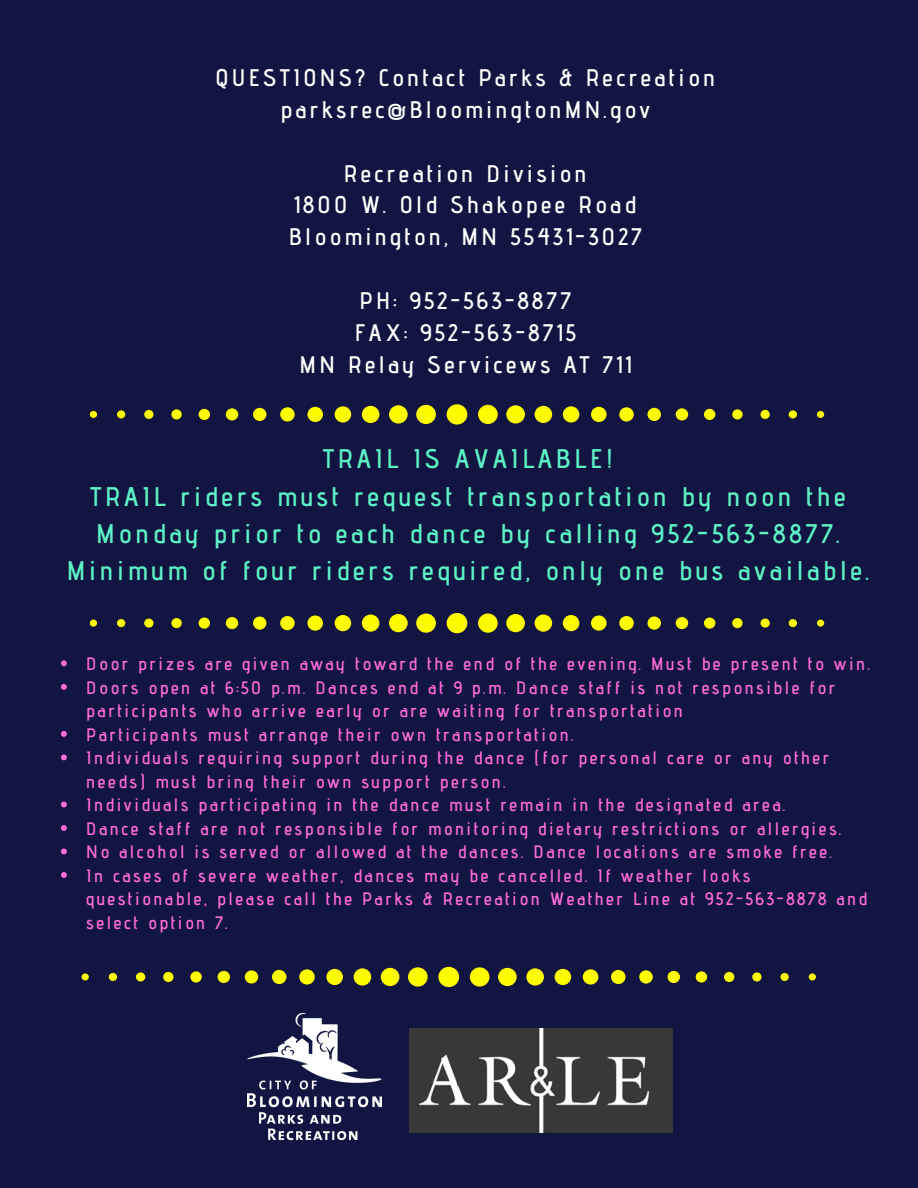
<style>
.page{position:relative;width:918px;height:1188px;background:#121441}
.page>*{position:absolute;margin:0;border:0;box-sizing:border-box;transform-origin:0 0}
.t1{font:600 27px/37.2px "Advent Pro";letter-spacing:.14em;color:#5df2c6;text-align:center}
.t2{font:600 24px/32px "Advent Pro";letter-spacing:.14em;color:#fff;text-align:center}
.t3{font:600 18px/23.5px "Advent Pro";letter-spacing:.14em;color:#ff6bda}
</style>
<div class="page">
<svg style="left:90px;top:404px;width:734px;height:21px"></svg>
<svg style="left:90px;top:613px;width:734px;height:20px"></svg>
<svg style="left:61px;top:660px;width:6px;height:6px"></svg>
<svg style="left:61px;top:684px;width:6px;height:6px"></svg>
<svg style="left:61px;top:731px;width:6px;height:6px"></svg>
<svg style="left:61px;top:754px;width:6px;height:6px"></svg>
<svg style="left:61px;top:802px;width:6px;height:5px"></svg>
<svg style="left:61px;top:825px;width:6px;height:6px"></svg>
<svg style="left:61px;top:849px;width:6px;height:5px"></svg>
<svg style="left:61px;top:872px;width:6px;height:6px"></svg>
<svg style="left:82px;top:967px;width:734px;height:20px"></svg>
<img style="left:409px;top:1029px;width:263px;height:103px">
<img style="left:247px;top:1014px;width:134px;height:127px">
<h2 class="t2" style="left:215px;top:61px;width:501px">QUESTIONS? Contact Parks &amp; Recreation parksrec@BloomingtonMN.gov</h2>
<h2 class="t2" style="left:289px;top:157px;width:355px">Recreation Division<br>1800 W. Old Shakopee Road<br>Bloomington, MN 55431-3027</h2>
<h2 class="t2" style="left:299px;top:285px;width:333px">PH: 952-563-8877<br>FAX: 952-563-8715<br>MN Relay Servicews AT 711</h2>
<h1 class="t1" style="left:67px;top:440px;width:804px">TRAIL IS AVAILABLE!<br>TRAIL riders must request transportation by noon the Monday prior to each dance by calling 952-563-8877.<br>Minimum of four riders required, only one bus available.</h1>
<p class="t3" style="left:86px;top:652px;width:785px">Door prizes are given away toward the end of the evening. Must be present to win.<br>Doors open at 6:50 p.m. Dances end at 9 p.m. Dance staff is not responsible for participants who arrive early or are waiting for transportation<br>Participants must arrange their own transportation.<br>Individuals requiring support during the dance (for personal care or any other needs) must bring their own support person.<br>Individuals participating in the dance must remain in the designated area.<br>Dance staff are not responsible for monitoring dietary restrictions or allergies.<br>No alcohol is served or allowed at the dances. Dance locations are smoke free.<br>In cases of severe weather, dances may be cancelled. If weather looks questionable, please call the Parks &amp; Recreation Weather Line at 952-563-8878 and select option 7.</p>
</div>
